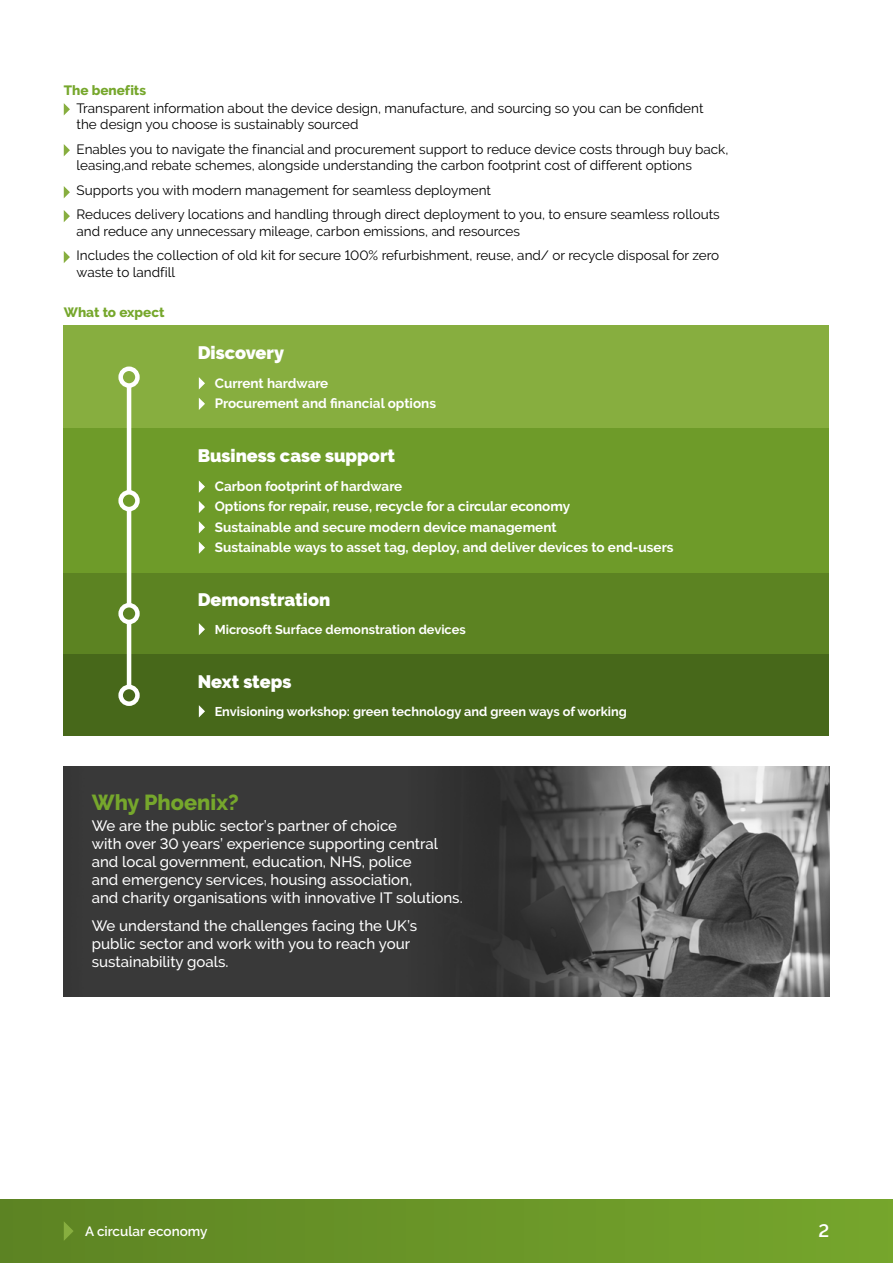
<style>
.page{position:relative;width:893px;height:1263px;background:#fff}
.page>*{position:absolute;margin:0;border:0;box-sizing:border-box;transform-origin:0 0}
.t1{font:800 21.75px "Raleway";color:#76a72c}
.t2{font:900 18px "Raleway";color:#fff}
.t3{font:600 18px "Raleway";color:#fff}
.t4{font:500 15px/18px "Raleway";color:#fff}
.t5{font:13.5px/16.2px "Raleway";color:#000}
.t6{font:700 13.5px "Raleway";color:#fff}
.t7{font:800 13.5px "Raleway";color:#76a72c}
.t8{font:600 13.5px "Raleway";color:#fff}
.t9{font:700 12.75px "Raleway";color:#fff}
</style>
<div class="page">
<div style="left:0;top:1199px;width:893px;height:64px;background:linear-gradient(to right,#5d8323,#76a62c)"></div>
<svg style="left:64px;top:1221px;width:10px;height:20px"></svg>
<svg style="left:64px;top:103px;width:6px;height:12px"></svg>
<svg style="left:64px;top:186px;width:6px;height:12px"></svg>
<svg style="left:64px;top:144px;width:6px;height:12px"></svg>
<svg style="left:64px;top:210px;width:6px;height:12px"></svg>
<svg style="left:64px;top:251px;width:6px;height:12px"></svg>
<div style="left:64px;top:326px;width:765px;height:103px;background:#87ae3f"></div>
<div style="left:64px;top:429px;width:765px;height:144px;background:#6e9b29"></div>
<div style="left:64px;top:573px;width:765px;height:81px;background:#5c8322"></div>
<div style="left:64px;top:654px;width:765px;height:82px;background:#47681a"></div>
<svg style="left:199px;top:377px;width:6px;height:12px"></svg>
<svg style="left:199px;top:398px;width:6px;height:12px"></svg>
<svg style="left:199px;top:480px;width:6px;height:13px"></svg>
<svg style="left:199px;top:501px;width:6px;height:12px"></svg>
<svg style="left:199px;top:541px;width:6px;height:13px"></svg>
<svg style="left:199px;top:521px;width:6px;height:12px"></svg>
<svg style="left:199px;top:623px;width:6px;height:12px"></svg>
<svg style="left:199px;top:705px;width:6px;height:12px"></svg>
<hr style="left:127px;top:384px;width:4px;height:109px;background:#fff">
<div style="left:118px;top:366px;width:22px;height:22px;border:4px solid #fff;border-radius:50%"></div>
<div style="left:118px;top:490px;width:22px;height:21px;border:4px solid #fff;border-radius:50%"></div>
<div style="left:118px;top:603px;width:22px;height:21px;border:4px solid #fff;border-radius:50%"></div>
<div style="left:118px;top:685px;width:22px;height:21px;border:4px solid #fff;border-radius:50%"></div>
<hr style="left:127px;top:508px;width:4px;height:97px;background:#fff">
<hr style="left:127px;top:622px;width:4px;height:65px;background:#fff">
<img style="left:64px;top:766px;width:765px;height:230px">
<p class="t7" style="left:64px;top:82px;width:84px">The benefits</p>
<p class="t5" style="left:77px;top:100px;width:628px">Transparent information about the device design, manufacture, and sourcing so you can be confident the design you choose is sustainably sourced</p>
<p class="t5" style="left:77px;top:141px;width:653px">Enables you to navigate the financial and procurement support to reduce device costs through buy back, leasing,and rebate schemes, alongside understanding the carbon footprint cost of different options</p>
<p class="t5" style="left:77px;top:178px;width:645px;line-height:24.8px">Supports you with modern management for seamless deployment<br>Reduces delivery locations and handling through direct deployment to you, to ensure seamless rollouts</p>
<p class="t5" style="left:77px;top:218px;width:644px;line-height:24.8px">and reduce any unnecessary mileage, carbon emissions, and resources<br>Includes the collection of old kit for secure 100% refurbishment, reuse, and/ or recycle disposal for zero</p>
<p class="t5" style="left:77px;top:264px;width:100px">waste to landfill</p>
<p class="t7" style="left:64px;top:305px;width:102px">What to expect</p>
<h2 class="t2" style="left:198px;top:342px;width:88px">Discovery</h2>
<p class="t6" style="left:200px;top:375px;width:130px">• Current hardware</p>
<p class="t6" style="left:200px;top:396px;width:238px">• Procurement and financial options</p>
<h2 class="t2" style="left:198px;top:445px;width:199px">Business case support</h2>
<p class="t6" style="left:200px;top:478px;width:204px">• Carbon footprint of hardware</p>
<p class="t6" style="left:200px;top:499px;width:372px">• Options for repair, reuse, recycle for a circular economy</p>
<p class="t6" style="left:200px;top:519px;width:358px">• Sustainable and secure modern device management</p>
<p class="t6" style="left:200px;top:540px;width:475px">• Sustainable ways to asset tag, deploy, and deliver devices to end-users</p>
<h2 class="t2" style="left:198px;top:589px;width:134px">Demonstration</h2>
<p class="t9" style="left:200px;top:622px;width:267px">• Microsoft Surface demonstration devices</p>
<h2 class="t2" style="left:198px;top:671px;width:95px">Next steps</h2>
<p class="t9" style="left:200px;top:704px;width:428px">• Envisioning workshop: green technology and green ways of working</p>
<h1 class="t1" style="left:92px;top:790px;width:148px">Why Phoenix?</h1>
<p class="t4" style="left:92px;top:817px;width:372px">We are the public sector’s partner of choice<br>with over 30 years’ experience supporting central and local government, education, NHS, police<br>and emergency services, housing association,<br>and charity organisations with innovative IT solutions.</p>
<p class="t4" style="left:92px;top:917px;width:327px">We understand the challenges facing the UK’s public sector and work with you to reach your sustainability goals.</p>
<p class="t8" style="left:85px;top:1223px;width:124px">A circular economy</p>
<h2 class="t3" style="left:818px;top:1221px;width:12px">2</h2>
</div>
